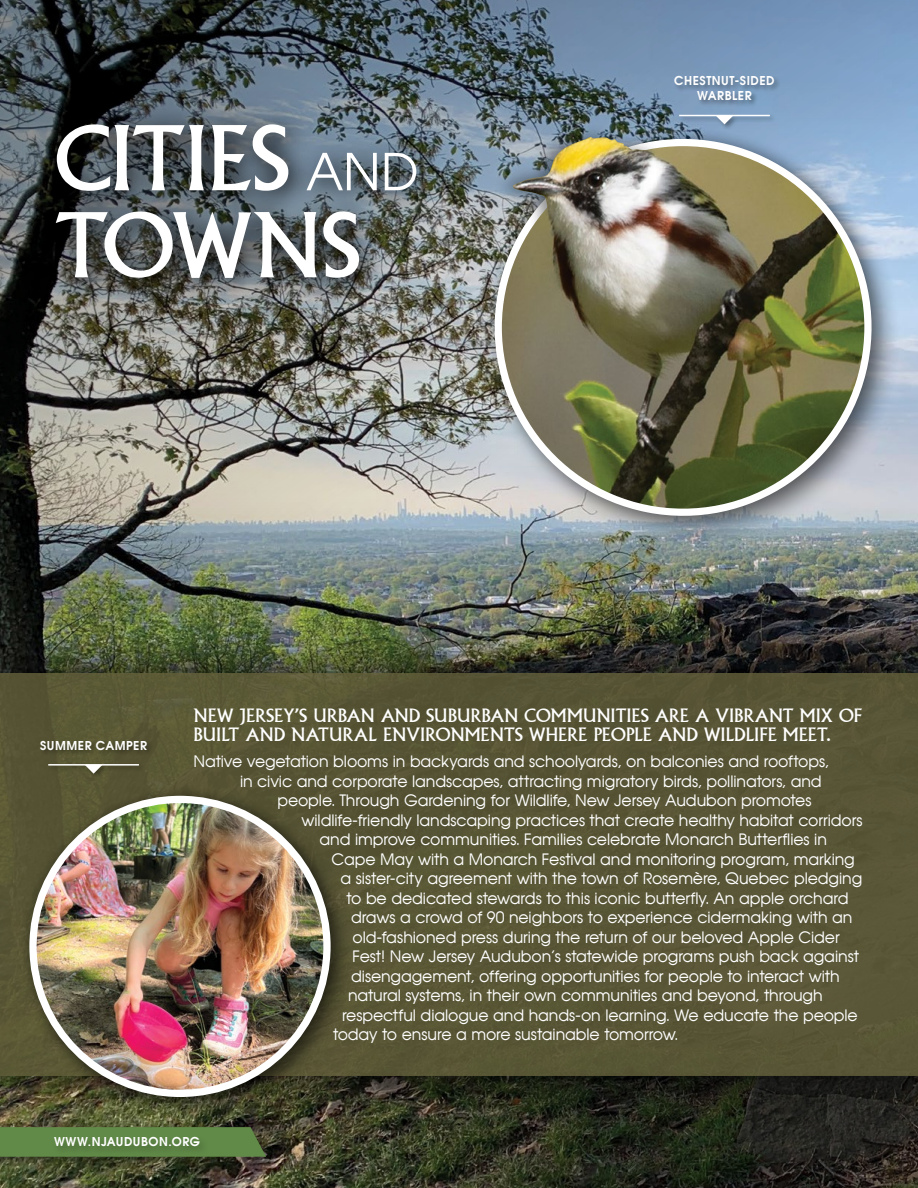
<style>
.page{position:relative;width:918px;height:1188px;background:#fff}
.page>*{position:absolute;margin:0;border:0;box-sizing:border-box;transform-origin:0 0}
.t1{font:87px/87px "Albertus";letter-spacing:-.015em;color:#fff}
.Body___Avian_Reg_9pt{font:18px/19.5px "Albertus";letter-spacing:-.005em;color:#fff}
.Body___Avian_Reg_9pt-2{font:15.75px "Avian";letter-spacing:-.01em;color:#fff}
.t2{font:700 12px/15px "Avian";letter-spacing:.04em;color:#fff;text-align:center}
.s1{font-family:"Avian";font-size:50.7px}
</style>
<div class="page">
<svg style="left:0;top:1126px;width:918px;height:62px;background:#2e3022"></svg>
<img style="left:0;top:0;width:918px;height:622px">
<div style="left:0;top:62px;width:474px;height:276px;background:#000;opacity:.35"></div>
<img style="left:0;top:622px;width:918px;height:504px">
<div style="left:0;top:673px;width:918px;height:402px;background:#5b5836"></div>
<img style="left:446px;top:90px;width:472px;height:475px">
<svg style="left:486px;top:130px;width:394px;height:394px;background:#b1bac4"></svg>
<div style="left:492px;top:123px;width:240px;height:143px;background:#000;opacity:.45"></div>
<img style="left:513px;top:137px;width:211px;height:114px">
<img style="left:502px;top:146px;width:362px;height:363px;border-radius:181px">
<div style="left:673px;top:76px;width:108px;height:55px;background:#000;opacity:.35"></div>
<hr style="left:679px;top:115px;width:91px;height:1px;background:#fff">
<svg style="left:716px;top:116px;width:17px;height:8px"></svg>
<div style="left:21px;top:787px;width:333px;height:333px;background:#000;opacity:.5"></div>
<div style="left:18px;top:784px;width:324px;height:324px;background:#000;opacity:.25"></div>
<img style="left:34px;top:800px;width:292px;height:293px;border-radius:146px">
<div style="left:39px;top:740px;width:115px;height:40px;background:#000;opacity:.35"></div>
<hr style="left:48px;top:764px;width:91px;height:2px;background:#fff">
<svg style="left:85px;top:765px;width:17px;height:9px"></svg>
<div style="left:0;top:1117px;width:284px;height:59px;background:#000;opacity:.45"></div>
<svg style="left:0;top:1127px;width:266px;height:30px;background:#5f8546"></svg>
<div style="left:52px;top:1135px;width:158px;height:22px;background:#5c8344"></div>
<p class="t1" style="left:54px;top:117px;width:366px">CITIES <span class="s1">AND<br></span>TOWNS</p>
<p class="t2" style="left:674px;top:73px;width:102px">CHESTNUT-SIDED<br>WARBLER</p>
<p class="t2" style="left:40px;top:738px;width:108px">SUMMER CAMPER</p>
<p class="Body___Avian_Reg_9pt" style="left:194px;top:706px;width:670px">NEW JERSEY’S URBAN AND SUBURBAN COMMUNITIES ARE A VIBRANT MIX OF<br>BUILT AND NATURAL ENVIRONMENTS WHERE PEOPLE AND WILDLIFE MEET.</p>
<p class="Body___Avian_Reg_9pt-2" style="left:194px;top:752px;width:637px">Native vegetation blooms in backyards and schoolyards, on balconies and rooftops,</p>
<p class="Body___Avian_Reg_9pt-2" style="left:240px;top:772px;width:583px">in civic and corporate landscapes, attracting migratory birds, pollinators, and</p>
<p class="Body___Avian_Reg_9pt-2" style="left:278px;top:791px;width:536px">people. Through Gardening for Wildlife, New Jersey Audubon promotes</p>
<p class="Body___Avian_Reg_9pt-2" style="left:302px;top:811px;width:563px">wildlife-friendly landscaping practices that create healthy habitat corridors</p>
<p class="Body___Avian_Reg_9pt-2" style="left:320px;top:830px;width:509px">and improve communities. Families celebrate Monarch Butterflies in</p>
<p class="Body___Avian_Reg_9pt-2" style="left:332px;top:850px;width:525px">Cape May with a Monarch Festival and monitoring program, marking</p>
<p class="Body___Avian_Reg_9pt-2" style="left:340px;top:869px;width:523px">a sister-city agreement with the town of Rosemère, Quebec pledging</p>
<p class="Body___Avian_Reg_9pt-2" style="left:346px;top:889px;width:504px">to be dedicated stewards to this iconic butterfly. An apple orchard</p>
<p class="Body___Avian_Reg_9pt-2" style="left:351px;top:908px;width:503px">draws a crowd of 90 neighbors to experience cidermaking with an</p>
<p class="Body___Avian_Reg_9pt-2" style="left:352px;top:928px;width:489px">old-fashioned press during the return of our beloved Apple Cider</p>
<p class="Body___Avian_Reg_9pt-2" style="left:352px;top:947px;width:508px">Fest! New Jersey Audubon’s statewide programs push back against</p>
<p class="Body___Avian_Reg_9pt-2" style="left:351px;top:967px;width:490px">disengagement, offering opportunities for people to interact with</p>
<p class="Body___Avian_Reg_9pt-2" style="left:348px;top:986px;width:476px">natural systems, in their own communities and beyond, through</p>
<p class="Body___Avian_Reg_9pt-2" style="left:342px;top:1006px;width:517px">respectful dialogue and hands-on learning. We educate the people</p>
<p class="Body___Avian_Reg_9pt-2" style="left:333px;top:1025px;width:346px">today to ensure a more sustainable tomorrow.</p>
<p class="t2" style="left:54px;top:1134px;width:148px">WWW.NJAUDUBON.ORG</p>
</div>
